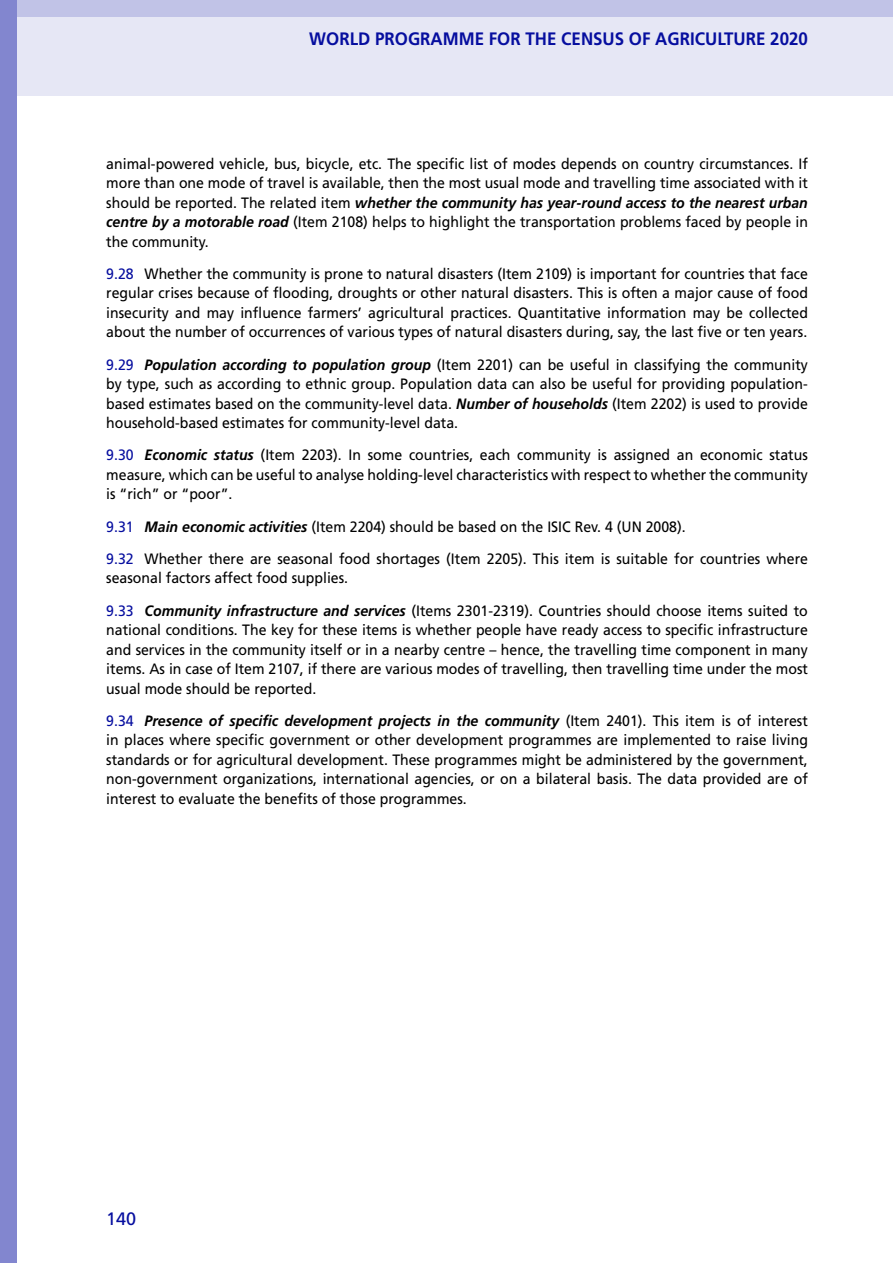
<style>
.page{position:relative;width:893px;height:1263px;background:#fff}
.page>*{position:absolute;margin:0;border:0;box-sizing:border-box;transform-origin:0 0}
.t1{font:700 18px "Frutiger LT Std";color:#060e9f;scale:.94 1}
.t2{font:18px "Frutiger LT Std";color:#060e9f}
.TL_Testo{font:15px/19.5px "Frutiger LT Std";color:#000;text-align:justify;scale:.94 1}
.s1{font-weight:700;font-style:italic}
.s2{color:#060e9f}
</style>
<div class="page">
<div style="left:0;top:0;width:893px;height:17px;background:#c1c3e7"></div>
<div style="left:17px;top:17px;width:876px;height:79px;background:#e6e7f5"></div>
<div style="left:0;top:0;width:17px;height:1263px;background:#8286cf"></div>
<p class="t1" style="left:309px;top:29px;width:532px">WORLD PROGRAMME FOR THE CENSUS OF AGRICULTURE 2020</p>
<p class="TL_Testo" style="left:106px;top:154px;width:748px">animal-powered vehicle, bus, bicycle, etc. The specific list of modes depends on country circumstances. If more than one mode of travel is available, then the most usual mode and travelling time associated with it should be reported. The related item <span class="s1">whether the community has year-round access to the nearest urban centre by a motorable road</span> (Item 2108) helps to highlight the transportation problems faced by people in the community.</p>
<p class="TL_Testo" style="left:106px;top:264px;width:748px"><span class="s2">9.28</span> Whether the community is prone to natural disasters (Item 2109) is important for countries that face regular crises because of flooding, droughts or other natural disasters. This is often a major cause of food insecurity and may influence farmers’ agricultural practices. Quantitative information may be collected about the number of occurrences of various types of natural disasters during, say, the last five or ten years.</p>
<p class="TL_Testo" style="left:106px;top:355px;width:748px"><span class="s2">9.29</span> <span class="s1">Population according to population group</span> (Item 2201) can be useful in classifying the community by type, such as according to ethnic group. Population data can also be useful for providing population&shy;based estimates based on the community-level data. <span class="s1">Number of households</span> (Item 2202) is used to provide household-based estimates for community-level data.</p>
<p class="TL_Testo" style="left:106px;top:445px;width:748px"><span class="s2">9.30</span> <span class="s1">Economic status</span> (Item 2203). In some countries, each community is assigned an economic status measure, which can be useful to analyse holding-level characteristics with respect to whether the community is “rich” or “poor”.</p>
<p class="TL_Testo" style="left:106px;top:517px;width:618px"><span class="s2">9.31</span> <span class="s1">Main economic activities</span> (Item 2204) should be based on the ISIC Rev. 4 (UN 2008).</p>
<p class="TL_Testo" style="left:106px;top:549px;width:748px"><span class="s2">9.32</span> Whether there are seasonal food shortages (Item 2205). This item is suitable for countries where seasonal factors affect food supplies.</p>
<p class="TL_Testo" style="left:106px;top:601px;width:748px"><span class="s2">9.33</span> <span class="s1">Community infrastructure and services</span> (Items 2301-2319). Countries should choose items suited to national conditions. The key for these items is whether people have ready access to specific infrastructure and services in the community itself or in a nearby centre – hence, the travelling time component in many items. As in case of Item 2107, if there are various modes of travelling, then travelling time under the most usual mode should be reported.</p>
<p class="TL_Testo" style="left:106px;top:711px;width:748px"><span class="s2">9.34</span> <span class="s1">Presence of specific development projects in the community</span> (Item 2401). This item is of interest in places where specific government or other development programmes are implemented to raise living standards or for agricultural development. These programmes might be administered by the government, non-government organizations, international agencies, or on a bilateral basis. The data provided are of interest to evaluate the benefits of those programmes.</p>
<p class="t2" style="left:106px;top:1208px;width:32px">140</p>
</div>
